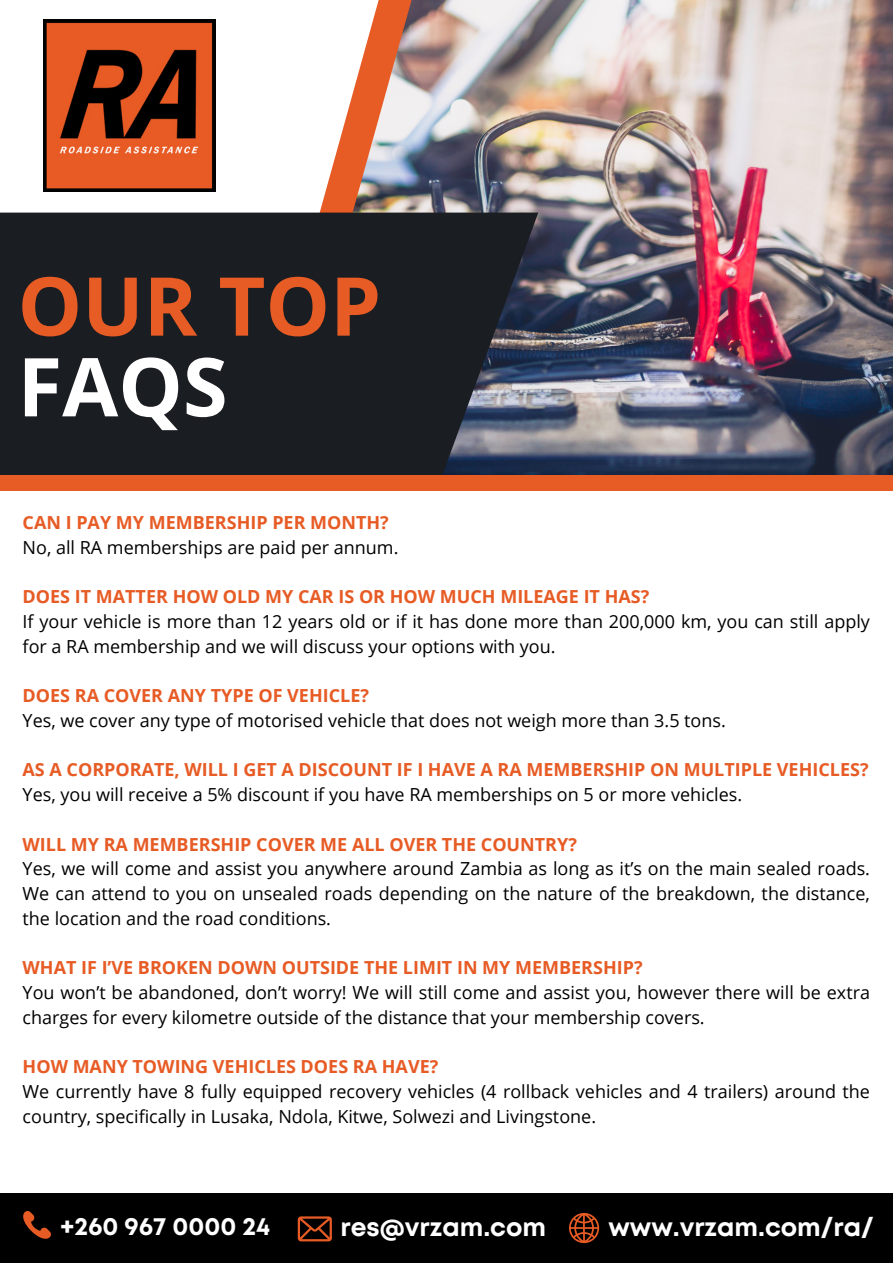
<style>
.page{position:relative;width:893px;height:1264px;background:#fff}
.page>*{position:absolute;margin:0;border:0;box-sizing:border-box;transform-origin:0 0}
.t1{font:700 81.15px "Open Sans";color:#e75b25}
.t2{font:700 81.15px "Open Sans";color:#fff}
.t3{font:700 25.2px "Mont";color:#fff}
.t4{font:18px/24.8px "Open Sans";color:#000}
.t5{font:700 18px "Open Sans";color:#e75b25}
</style>
<div class="page">
<div style="left:0;top:1192px;width:892px;height:70px;background:#000"></div>
<svg style="left:569px;top:1213px;width:30px;height:29px"></svg>
<svg style="left:23px;top:1211px;width:28px;height:28px"></svg>
<svg style="left:298px;top:1216px;width:33px;height:25px"></svg>
<img style="left:416px;top:0;width:476px;height:474px">
<img style="left:390px;top:0;width:26px;height:212px">
<svg style="left:43px;top:0;width:347px;height:212px"></svg>
<svg style="left:0;top:212px;width:538px;height:264px;background:#1f2228"></svg>
<img style="left:44px;top:19px;width:172px;height:172px">
<div style="left:1px;top:475px;width:891px;height:15px;background:#e75b25"></div>
<p class="t1" style="left:18px;top:249px;width:365px">OUR TOP</p>
<p class="t2" style="left:18px;top:329px;width:211px">FAQS</p>
<p class="t5" style="left:23px;top:509px;width:368px">CAN I PAY MY MEMBERSHIP PER MONTH?</p>
<p class="t4" style="left:23px;top:534px;width:377px">No, all RA memberships are paid per annum.</p>
<p class="t5" style="left:23px;top:584px;width:628px">DOES IT MATTER HOW OLD MY CAR IS OR HOW MUCH MILEAGE IT HAS?</p>
<p class="t4" style="left:23px;top:608px;width:848px">If your vehicle is more than 12 years old or if it has done more than 200,000 km, you can still apply for a RA membership and we will discuss your options with you.</p>
<p class="t5" style="left:23px;top:683px;width:348px">DOES RA COVER ANY TYPE OF VEHICLE?</p>
<p class="t4" style="left:23px;top:707px;width:704px">Yes, we cover any type of motorised vehicle that does not weigh more than 3.5 tons.</p>
<p class="t5" style="left:23px;top:757px;width:847px">AS A CORPORATE, WILL I GET A DISCOUNT IF I HAVE A RA MEMBERSHIP ON MULTIPLE VEHICLES?</p>
<p class="t4" style="left:23px;top:781px;width:721px">Yes, you will receive a 5% discount if you have RA memberships on 5 or more vehicles.</p>
<p class="t5" style="left:23px;top:831px;width:556px">WILL MY RA MEMBERSHIP COVER ME ALL OVER THE COUNTRY?</p>
<p class="t4" style="left:23px;top:856px;width:848px;text-align:justify">Yes, we will come and assist you anywhere around Zambia as long as it’s on the main sealed roads.<br>We can attend to you on unsealed roads depending on the nature of the breakdown, the distance, the location and the road conditions.</p>
<p class="t5" style="left:23px;top:955px;width:621px">WHAT IF I’VE BROKEN DOWN OUTSIDE THE LIMIT IN MY MEMBERSHIP?</p>
<p class="t4" style="left:23px;top:979px;width:848px">You won’t be abandoned, don’t worry! We will still come and assist you, however there will be extra charges for every kilometre outside of the distance that your membership covers.</p>
<p class="t5" style="left:23px;top:1054px;width:417px">HOW MANY TOWING VEHICLES DOES RA HAVE?</p>
<p class="t4" style="left:23px;top:1078px;width:848px">We currently have 8 fully equipped recovery vehicles (4 rollback vehicles and 4 trailers) around the country, specifically in Lusaka, Ndola, Kitwe, Solwezi and Livingstone.</p>
<p class="t3" style="left:61px;top:1216px;width:211px">+260 967 0000 24</p>
<p class="t3" style="left:340px;top:1217px;width:207px">res@vrzam.com</p>
<p class="t3" style="left:608px;top:1217px;width:267px">www.vrzam.com/ra/</p>
</div>
